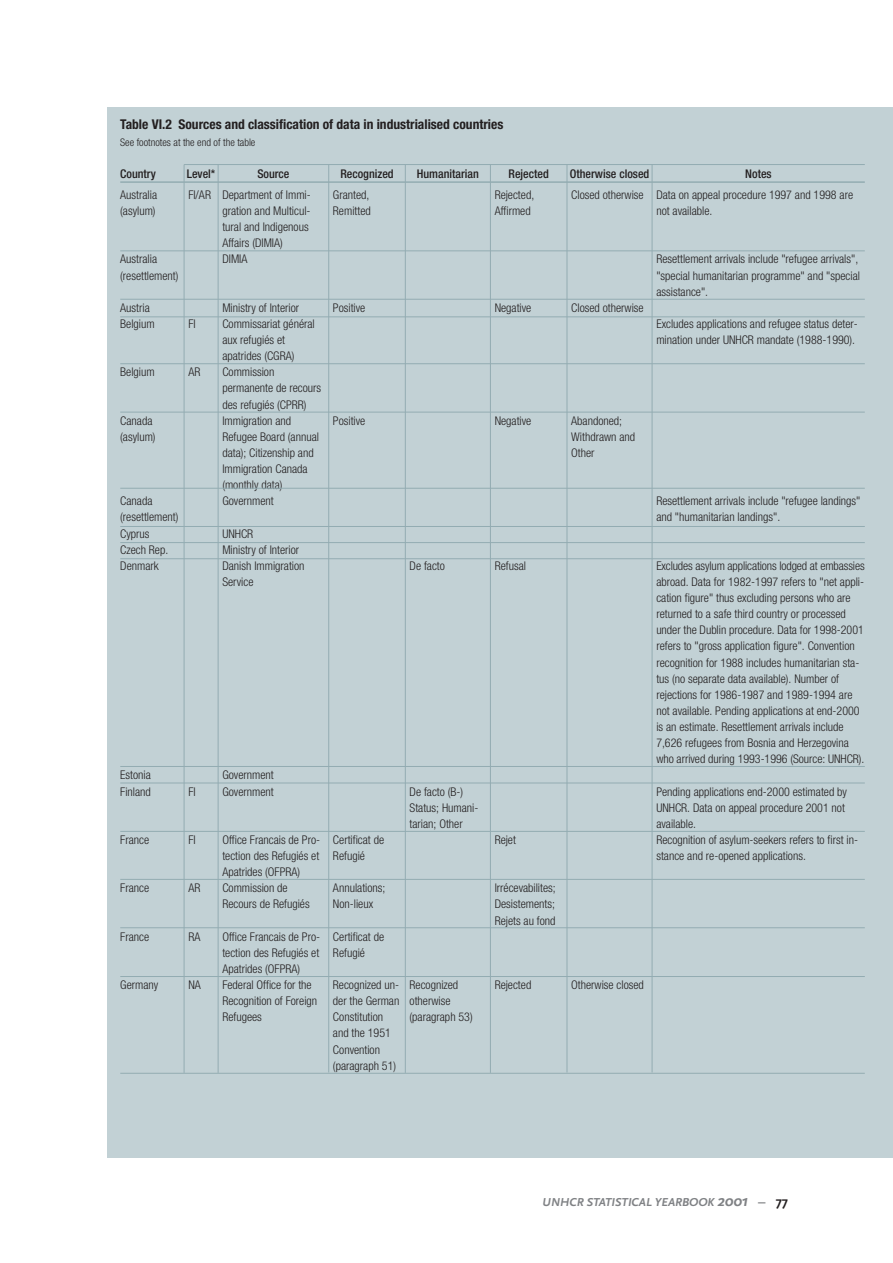
<style>
.page{position:relative;width:893px;height:1263px;background:#fff}
.page>*{position:absolute;margin:0;border:0;box-sizing:border-box;transform-origin:0 0}
.t1{font:700 condensed 13.5px "Helvetica Neue";color:#231f20}
.t2{font:300 condensed 12px/16.2px "Helvetica Neue";color:#231f20}
.t3{font:500 condensed 12px "Helvetica Neue";color:#231f20}
.t4{font:italic 700 12px "Scala Sans";color:#808285}
.t5{font:300 condensed 10.5px "Helvetica Neue";color:#231f20}
.s1{font-size:16.5px}
.s2{font-style:normal;font-size:13.5px}
.s3{font-style:normal;font-size:13.5px;color:#231f20}
</style>
<div class="page">
<div style="left:107px;top:107px;width:785px;height:1051px;background:#c2d1d5"></div>
<p class="t1" style="left:120px;top:120px;width:384px">Table VI.2 Sources and classification of data in industrialised countries</p>
<p class="t5" style="left:120px;top:138px;width:137px">See footnotes at the end of the table</p>
<p class="t3" style="left:120px;top:170px;width:37px">Country</p>
<p class="t3" style="left:187px;top:170px;width:30px">Level*</p>
<p class="t3" style="left:257px;top:170px;width:34px">Source</p>
<p class="t3" style="left:340px;top:170px;width:55px">Recognized</p>
<p class="t3" style="left:417px;top:170px;width:63px">Humanitarian</p>
<p class="t3" style="left:508px;top:170px;width:42px">Rejected</p>
<p class="t3" style="left:569px;top:170px;width:81px">Otherwise closed</p>
<p class="t3" style="left:745px;top:170px;width:28px">Notes</p>
<p class="t2" style="left:188px;top:188px;width:24px">FI/AR</p>
<p class="t2" style="left:333px;top:188px;width:39px">Granted,<br>Remitted</p>
<p class="t2" style="left:571px;top:188px;width:74px">Closed otherwise</p>
<p class="t2" style="left:222px;top:188px;width:90px">Department of Immi&shy;gration and Multicul&shy;tural and Indigenous<br>Affairs (DIMIA)<br>DIMIA</p>
<p class="t2" style="left:222px;top:300px;width:100px">Ministry of Interior<br>Commissariat général aux refugiés et apatrides (CGRA)<br>Commission permanente de recours des refugiés (CPRR)<br>Immigration and<br>Refugee Board (annual data); Citizenship and<br>Immigration Canada (monthly data)<br>Government</p>
<p class="t2" style="left:222px;top:526px;width:84px">UNHCR<br>Ministry of Interior<br>Danish Immigration<br>Service</p>
<p class="t2" style="left:120px;top:188px;width:38px">Australia (asylum)</p>
<p class="t2" style="left:120px;top:252px;width:60px">Australia (resettlement)</p>
<p class="t2" style="left:120px;top:300px;width:36px">Austria<br>Belgium</p>
<p class="t2" style="left:120px;top:365px;width:36px">Belgium</p>
<p class="t2" style="left:120px;top:413px;width:37px">Canada (asylum)</p>
<p class="t2" style="left:494px;top:188px;width:41px">Rejected,<br>Affirmed</p>
<p class="t2" style="left:656px;top:188px;width:198px">Data on appeal procedure 1997 and 1998 are not available.</p>
<p class="t2" style="left:656px;top:252px;width:205px">Resettlement arrivals include "refugee arrivals", "special humanitarian programme" and "special assistance".</p>
<p class="t2" style="left:656px;top:317px;width:203px">Excludes applications and refugee status deter&shy;mination under UNHCR mandate (1988-1990).</p>
<p class="t2" style="left:571px;top:300px;width:74px">Closed otherwise</p>
<p class="t2" style="left:333px;top:300px;width:34px">Positive</p>
<p class="t2" style="left:494px;top:300px;width:38px">Negative</p>
<p class="t2" style="left:188px;top:317px;width:9px">FI</p>
<p class="t2" style="left:188px;top:365px;width:13px">AR</p>
<p class="t2" style="left:333px;top:413px;width:34px">Positive</p>
<p class="t2" style="left:494px;top:413px;width:38px">Negative</p>
<p class="t2" style="left:571px;top:413px;width:65px">Abandoned;<br>Withdrawn and<br>Other</p>
<p class="t2" style="left:120px;top:494px;width:60px">Canada (resettlement)<br>Cyprus<br>Czech Rep.<br>Denmark</p>
<p class="t2" style="left:656px;top:494px;width:206px">Resettlement arrivals include "refugee landings" and "humanitarian landings".</p>
<p class="t2" style="left:656px;top:558px;width:210px">Excludes asylum applications lodged at embassies abroad. Data for 1982-1997 refers to "net appli&shy;cation figure" thus excluding persons who are returned to a safe third country or processed under the Dublin procedure. Data for 1998-2001 refers to "gross application figure". Convention recognition for 1988 includes humanitarian sta&shy;tus (no separate data available). Number of rejections for 1986-1987 and 1989-1994 are not available. Pending applications at end-2000 is an estimate. Resettlement arrivals include 7,626 refugees from Bosnia and Herzegovina who arrived during 1993-1996 (Source: UNHCR).</p>
<p class="t2" style="left:656px;top:784px;width:203px">Pending applications end-2000 estimated by UNHCR. Data on appeal procedure 2001 not available.<br>Recognition of asylum-seekers refers to first in&shy;stance and re-opened applications.</p>
<p class="t2" style="left:409px;top:558px;width:37px">De facto</p>
<p class="t2" style="left:494px;top:558px;width:33px">Refusal</p>
<p class="t2" style="left:222px;top:768px;width:53px">Government<br>Government</p>
<p class="t2" style="left:222px;top:833px;width:99px">Office Francais de Pro&shy;tection des Refugiés et<br>Apatrides (OFPRA)<br>Commission de<br>Recours de Refugiés</p>
<p class="t2" style="left:222px;top:929px;width:99px">Office Francais de Pro&shy;tection des Refugiés et<br>Apatrides (OFPRA)<br>Federal Office for the<br>Recognition of Foreign<br>Refugees</p>
<p class="t2" style="left:120px;top:768px;width:32px">Estonia<br>Finland</p>
<p class="t2" style="left:120px;top:833px;width:30px">France</p>
<p class="t2" style="left:120px;top:881px;width:30px">France</p>
<p class="t2" style="left:120px;top:929px;width:30px">France</p>
<p class="t2" style="left:120px;top:978px;width:40px">Germany</p>
<p class="t2" style="left:409px;top:784px;width:70px">De facto (B-)<br>Status; Humani&shy;tarian; Other</p>
<p class="t2" style="left:188px;top:784px;width:9px">FI</p>
<p class="t2" style="left:188px;top:833px;width:9px">FI</p>
<p class="t2" style="left:188px;top:881px;width:13px">AR</p>
<p class="t2" style="left:188px;top:929px;width:13px">RA</p>
<p class="t2" style="left:188px;top:978px;width:14px">NA</p>
<p class="t2" style="left:333px;top:833px;width:53px">Certificat de<br>Refugié</p>
<p class="t2" style="left:333px;top:881px;width:54px">Annulations;<br>Non-lieux</p>
<p class="t2" style="left:333px;top:929px;width:53px">Certificat de<br>Refugié</p>
<p class="t2" style="left:333px;top:978px;width:68px">Recognized un&shy;der the German<br>Constitution and the 1951<br>Convention (paragraph 51)</p>
<p class="t2" style="left:494px;top:833px;width:23px">Rejet</p>
<p class="t2" style="left:494px;top:881px;width:63px;text-align:justify">Irrécevabilites; Desistements; Rejets au fond</p>
<p class="t2" style="left:571px;top:978px;width:74px">Otherwise closed</p>
<p class="t2" style="left:409px;top:978px;width:65px">Recognized otherwise (paragraph 53)</p>
<p class="t2" style="left:494px;top:978px;width:38px">Rejected</p>
<p class="t4" style="left:542px;top:1197px;width:247px">UNHCR STATISTICAL YEARBOOK <span class="s1">2001</span> <span class="s2">–</span> <span class="s3">77</span></p>
</div>
